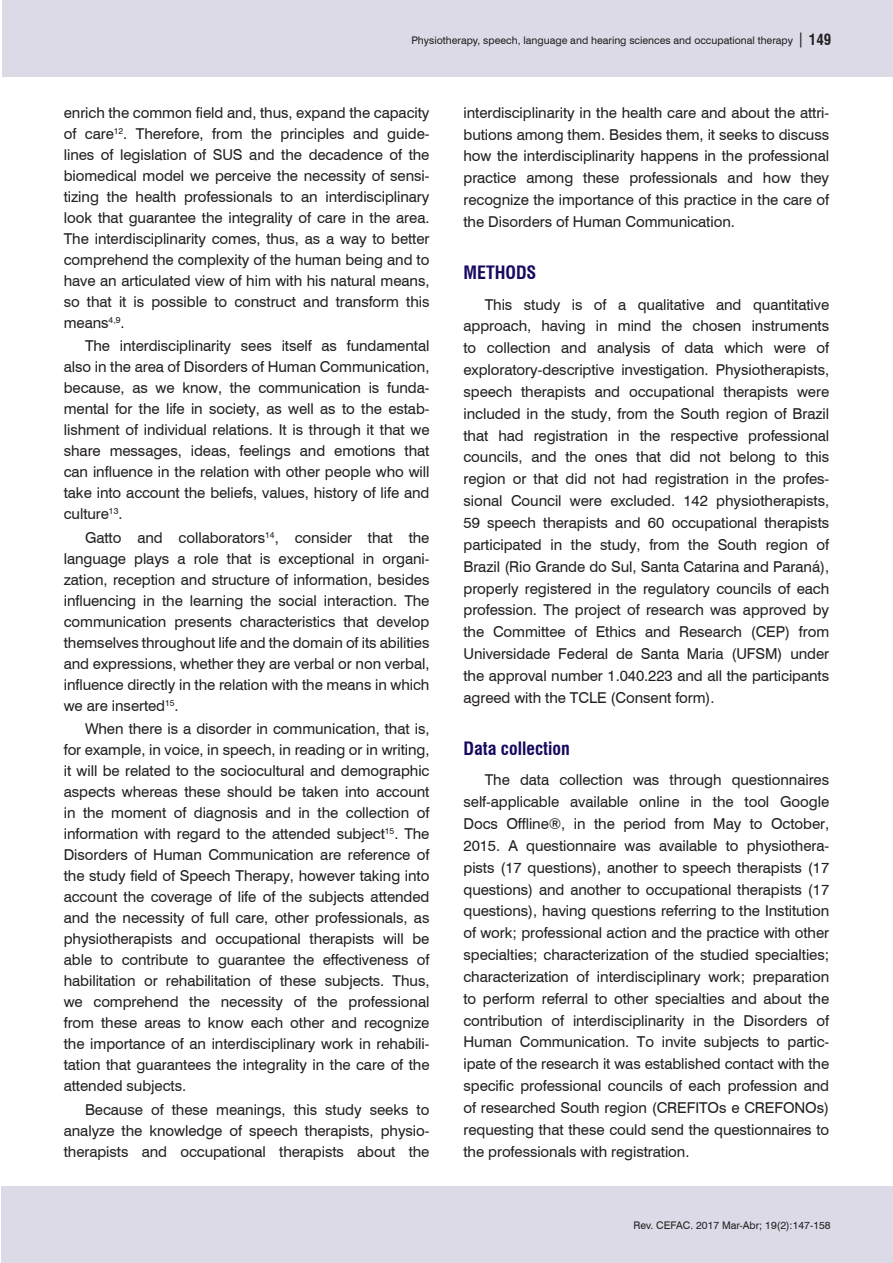
<style>
.page{position:relative;width:893px;height:1263px;background:#fff}
.page>*{position:absolute;margin:0;border:0;box-sizing:border-box;transform-origin:0 0}
.Nivel_2{font:700 condensed 18px "Swiss 721 BT";color:#18085f}
.Nivel_1{font:700 condensed 18px "Swiss 721 BT";color:#18085f}
.Corpo_do_texto_INGL{font:15px/21px "Swiss 721 BT";letter-spacing:-.005em;color:#231f20;text-align:justify}
.Cabeço_título_direi{font:10.5px "Swiss 721 BT";color:#231f20}
.Legenda_b_direito-i{font:10.5px "Swiss 721 BT";color:#231f20}
.s1{font-size:15px}
.s2{font-weight:700;font-stretch:condensed;font-size:15px}
</style>
<div class="page">
<div style="left:1px;top:1186px;width:892px;height:77px;background:#dcdae7"></div>
<div style="left:2px;top:0;width:891px;height:77px;background:#dcdae7"></div>
<p class="Cabeço_título_direi" style="left:411px;top:33px;width:421px">Physiotherapy, speech, language and hearing sciences and occupational therapy <span class="s1">|</span> <span class="s2">149</span></p>
<p class="Corpo_do_texto_INGL" style="left:64px;top:101px;width:367px">enrich the common field and, thus, expand the capacity of care<sup>12</sup>. Therefore, from the principles and guide&shy;lines of legislation of SUS and the decadence of the biomedical model we perceive the necessity of sensi&shy;tizing the health professionals to an interdisciplinary look that guarantee the integrality of care in the area.<br>The interdisciplinarity comes, thus, as a way to better comprehend the complexity of the human being and to have an articulated view of him with his natural means, so that it is possible to construct and transform this means<sup>4,9</sup>.</p>
<p class="Corpo_do_texto_INGL" style="left:64px;top:335px;width:367px;text-indent:21px">The interdisciplinarity sees itself as fundamental also in the area of Disorders of Human Communication, because, as we know, the communication is funda&shy;mental for the life in society, as well as to the estab&shy;lishment of individual relations. It is through it that we share messages, ideas, feelings and emotions that can influence in the relation with other people who will take into account the beliefs, values, history of life and culture<sup>13</sup>.</p>
<p class="Corpo_do_texto_INGL" style="left:64px;top:526px;width:367px;text-indent:21px">Gatto and collaborators<sup>14</sup>, consider that the language plays a role that is exceptional in organi&shy;zation, reception and structure of information, besides influencing in the learning the social interaction. The communication presents characteristics that develop themselves throughout life and the domain of its abilities and expressions, whether they are verbal or non verbal, influence directly in the relation with the means in which we are inserted<sup>15</sup>.</p>
<p class="Corpo_do_texto_INGL" style="left:64px;top:718px;width:367px;text-indent:21px">When there is a disorder in communication, that is, for example, in voice, in speech, in reading or in writing, it will be related to the sociocultural and demographic aspects whereas these should be taken into account in the moment of diagnosis and in the collection of information with regard to the attended subject<sup>15</sup>. The Disorders of Human Communication are reference of the study field of Speech Therapy, however taking into account the coverage of life of the subjects attended and the necessity of full care, other professionals, as physiotherapists and occupational therapists will be able to contribute to guarantee the effectiveness of habilitation or rehabilitation of these subjects. Thus, we comprehend the necessity of the professional from these areas to know each other and recognize the importance of an interdisciplinary work in rehabili&shy;tation that guarantees the integrality in the care of the attended subjects.</p>
<p class="Corpo_do_texto_INGL" style="left:64px;top:1098px;width:367px;text-indent:21px">Because of these meanings, this study seeks to analyze the knowledge of speech therapists, physio&shy;therapists and occupational therapists about the</p>
<p class="Corpo_do_texto_INGL" style="left:463px;top:101px;width:367px;line-height:21.9px">interdisciplinarity in the health care and about the attri&shy;butions among them. Besides them, it seeks to discuss how the interdisciplinarity happens in the professional practice among these professionals and how they recognize the importance of this practice in the care of the Disorders of Human Communication.</p>
<p class="Nivel_1" style="left:463px;top:262px;width:74px">METHODS</p>
<p class="Corpo_do_texto_INGL" style="left:463px;top:293px;width:367px;line-height:21.9px;text-indent:21px">This study is of a qualitative and quantitative approach, having in mind the chosen instruments to collection and analysis of data which were of exploratory-descriptive investigation. Physiotherapists, speech therapists and occupational therapists were included in the study, from the South region of Brazil that had registration in the respective professional councils, and the ones that did not belong to this region or that did not had registration in the profes&shy;sional Council were excluded. 142 physiotherapists, 59 speech therapists and 60 occupational therapists participated in the study, from the South region of Brazil (Rio Grande do Sul, Santa Catarina and Paraná), properly registered in the regulatory councils of each profession. The project of research was approved by the Committee of Ethics and Research (CEP) from Universidade Federal de Santa Maria (UFSM) under the approval number 1.040.223 and all the participants agreed with the TCLE (Consent form).</p>
<p class="Nivel_2" style="left:463px;top:738px;width:108px">Data collection</p>
<p class="Corpo_do_texto_INGL" style="left:463px;top:768px;width:367px;line-height:21.9px;text-indent:21px">The data collection was through questionnaires self-applicable available online in the tool Google Docs Offline®, in the period from May to October, 2015. A questionnaire was available to physiothera&shy;pists (17 questions), another to speech therapists (17 questions) and another to occupational therapists (17 questions), having questions referring to the Institution of work; professional action and the practice with other specialties; characterization of the studied specialties; characterization of interdisciplinary work; preparation to perform referral to other specialties and about the contribution of interdisciplinarity in the Disorders of Human Communication. To invite subjects to partic&shy;ipate of the research it was established contact with the specific professional councils of each profession and of researched South region (CREFITOs e CREFONOs) requesting that these could send the questionnaires to the professionals with registration.</p>
<p class="Legenda_b_direito-i" style="left:634px;top:1218px;width:199px">Rev. CEFAC. 2017 Mar-Abr; 19(2):147-158</p>
</div>
